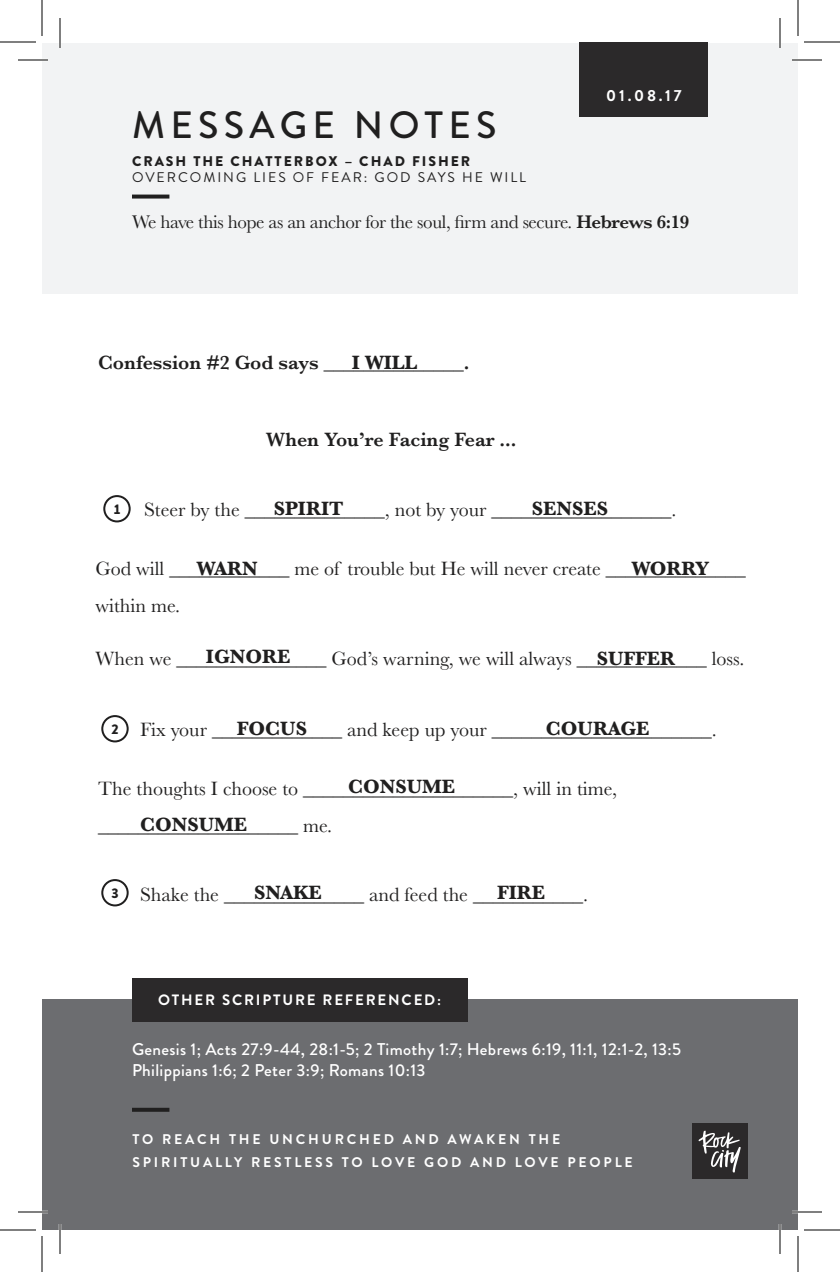
<style>
.page{position:relative;width:840px;height:1272px;background:#fff}
.page>*{position:absolute;margin:0;border:0;box-sizing:border-box;transform-origin:0 0}
.t1{font:500 38px "Brandon Grotesque";letter-spacing:.14em;color:#201f1f}
.t2{font:20px "Baskerville";color:#201f1f}
.t3{font:700 20px "Baskerville";color:#201f1f}
.t4{font:600 20px "Baskerville";color:#201f1f}
.t5{font:19px "Baskerville";letter-spacing:-.02em;color:#201f1f}
.t6{font:500 17px "Brandon Grotesque";letter-spacing:.02em;color:#fff}
.t7{font:700 16px "Brandon Grotesque";color:#fff}
.t8{font:700 15px "Brandon Grotesque";letter-spacing:.12em;color:#fff}
.t9{font:700 14px/22.4px "Brandon Grotesque";letter-spacing:.2em;color:#fff}
.t10{font:14px "Brandon Grotesque";letter-spacing:.14em;color:#201f1f}
.t11{font:900 14px "Brandon Grotesque";letter-spacing:.14em;color:#201f1f}
.s1{font-weight:600}
</style>
<div class="page">
<div style="left:42px;top:1000px;width:756px;height:230px;background:#6c6d70"></div>
<div style="left:42px;top:43px;width:756px;height:251px;background:#f2f3f4"></div>
<div style="left:580px;top:42px;width:128px;height:74px;background:#2b292a"></div>
<svg style="left:132px;top:195px;width:37px;height:4px"></svg>
<div style="left:132px;top:978px;width:336px;height:44px;background:#2b292a"></div>
<svg style="left:132px;top:1108px;width:37px;height:4px"></svg>
<div style="left:693px;top:1123px;width:55px;height:55px;background:#2b292a"></div>
<svg style="left:698px;top:1131px;width:43px;height:42px"></svg>
<div style="left:103px;top:495px;width:28px;height:27px;border:2px solid #201f1f;border-radius:50%"></div>
<div style="left:101px;top:715px;width:28px;height:27px;border:2px solid #201f1f;border-radius:50%"></div>
<div style="left:101px;top:879px;width:28px;height:27px;border:2px solid #201f1f;border-radius:50%"></div>
<hr style="left:18px;top:59px;width:30px;height:2px;background:#fff">
<hr style="left:792px;top:59px;width:30px;height:2px;background:#fff">
<hr style="left:18px;top:1211px;width:30px;height:2px;background:#fff">
<hr style="left:792px;top:1211px;width:30px;height:2px;background:#fff">
<hr style="left:59px;top:18px;width:2px;height:30px;background:#fff">
<hr style="left:59px;top:1224px;width:2px;height:30px;background:#fff">
<hr style="left:779px;top:18px;width:2px;height:30px;background:#fff">
<hr style="left:779px;top:1224px;width:2px;height:30px;background:#fff">
<hr style="left:18px;top:60px;width:30px;height:1px;background:#000">
<hr style="left:792px;top:60px;width:30px;height:1px;background:#000">
<hr style="left:18px;top:1212px;width:30px;height:1px;background:#000">
<hr style="left:792px;top:1212px;width:30px;height:1px;background:#000">
<hr style="left:60px;top:18px;width:1px;height:30px;background:#000">
<hr style="left:60px;top:1224px;width:1px;height:30px;background:#000">
<hr style="left:780px;top:18px;width:1px;height:30px;background:#000">
<hr style="left:780px;top:1224px;width:1px;height:30px;background:#000">
<hr style="left:0;top:42px;width:36px;height:1px;background:#000">
<hr style="left:804px;top:42px;width:36px;height:1px;background:#000">
<hr style="left:0;top:1230px;width:36px;height:1px;background:#000">
<hr style="left:804px;top:1230px;width:36px;height:1px;background:#000">
<hr style="left:42px;top:0;width:1px;height:36px;background:#000">
<hr style="left:42px;top:1236px;width:1px;height:36px;background:#000">
<hr style="left:798px;top:0;width:1px;height:36px;background:#000">
<hr style="left:798px;top:1236px;width:1px;height:36px;background:#000">
<p class="t7" style="left:606px;top:84px;width:77px">01.08.17</p>
<p class="t1" style="left:132px;top:99px;width:366px">MESSAGE NOTES</p>
<p class="t11" style="left:132px;top:151px;width:340px">CRASH THE CHATTERBOX – CHAD FISHER</p>
<p class="t10" style="left:132px;top:168px;width:396px">OVERCOMING LIES OF FEAR: GOD SAYS HE WILL</p>
<p class="t5" style="left:132px;top:210px;width:559px">We have this hope as an anchor for the soul, firm and secure. <span class="s1">Hebrews 6:19</span></p>
<p class="t4" style="left:98px;top:348px;width:373px">Confession #2 God says ______________.</p>
<p class="t3" style="left:352px;top:348px;width:67px">I WILL</p>
<p class="t11" style="left:113px;top:499px;width:9px">1</p>
<p class="t4" style="left:266px;top:425px;width:252px">When You’re Facing Fear ...</p>
<p class="t3" style="left:274px;top:494px;width:71px">SPIRIT</p>
<p class="t3" style="left:532px;top:494px;width:78px">SENSES</p>
<p class="t2" style="left:144px;top:497px;width:534px">Steer by the ______________, not by your __________________.</p>
<p class="t3" style="left:197px;top:554px;width:62px">WARN</p>
<p class="t3" style="left:632px;top:554px;width:79px">WORRY</p>
<p class="t2" style="left:95px;top:556px;width:652px">God will ____________ me of trouble but He will never create ______________</p>
<p class="t2" style="left:95px;top:593px;width:86px">within me.</p>
<p class="t2" style="left:95px;top:646px;width:650px">When we _______________ God’s warning, we will always _____________ loss.</p>
<p class="t3" style="left:206px;top:642px;width:86px">IGNORE</p>
<p class="t3" style="left:597px;top:644px;width:80px">SUFFER</p>
<p class="t11" style="left:111px;top:719px;width:9px">2</p>
<p class="t3" style="left:237px;top:714px;width:71px">FOCUS</p>
<p class="t3" style="left:546px;top:714px;width:105px">COURAGE</p>
<p class="t2" style="left:140px;top:717px;width:578px">Fix your _____________ and keep up your ______________________.</p>
<p class="t3" style="left:348px;top:772px;width:109px">CONSUME</p>
<p class="t2" style="left:98px;top:776px;width:520px">The thoughts I choose to _____________________, will in time,</p>
<p class="t2" style="left:98px;top:813px;width:236px">____________________ me.</p>
<p class="t3" style="left:140px;top:810px;width:109px">CONSUME</p>
<p class="t11" style="left:111px;top:883px;width:9px">3</p>
<p class="t3" style="left:254px;top:878px;width:69px">SNAKE</p>
<p class="t3" style="left:497px;top:878px;width:50px">FIRE</p>
<p class="t2" style="left:140px;top:882px;width:449px">Shake the ______________ and feed the ___________.</p>
<p class="t8" style="left:158px;top:990px;width:284px">OTHER SCRIPTURE REFERENCED:</p>
<p class="t6" style="left:132px;top:1037px;width:551px">Genesis 1; Acts 27:9-44, 28:1-5; 2 Timothy 1:7; Hebrews 6:19, 11:1, 12:1-2, 13:5</p>
<p class="t6" style="left:132px;top:1058px;width:295px">Philippians 1:6; 2 Peter 3:9; Romans 10:13</p>
<p class="t9" style="left:133px;top:1128px;width:502px">TO REACH THE UNCHURCHED AND AWAKEN THE<br>SPIRITUALLY RESTLESS TO LOVE GOD AND LOVE PEOPLE</p>
</div>
